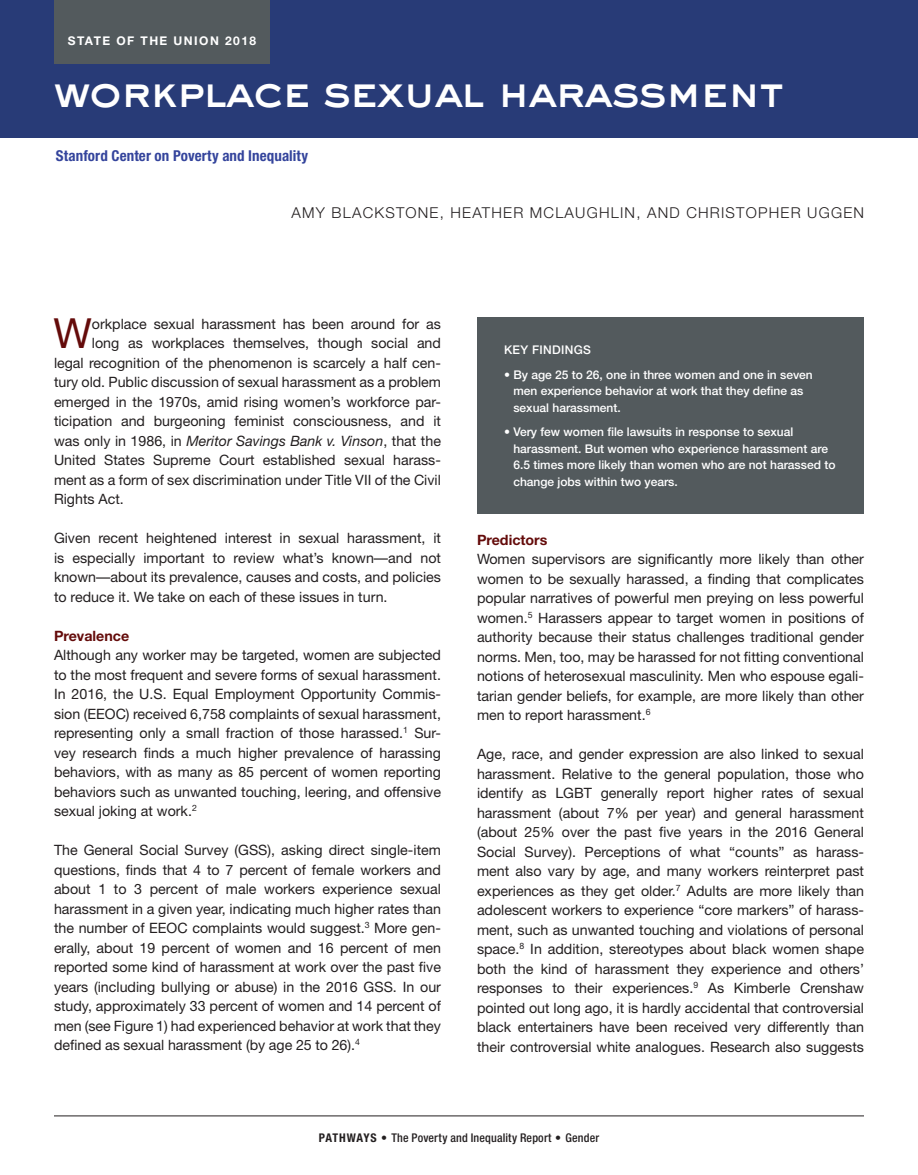
<style>
.page{position:relative;width:918px;height:1175px;background:#fff}
.page>*{position:absolute;margin:0;border:0;box-sizing:border-box;transform-origin:0 0}
.t1{font:43.5px "AT Sackers Heavy Gothic";letter-spacing:-.065em;color:#fff}
.t2{font:41.55px "Helvetica Neue";color:#640b0a}
.t3{font:300 15px "Helvetica Neue";letter-spacing:.08em;color:#231f20}
.t4{font:700 condensed 15px "Helvetica Neue";letter-spacing:.005em;color:#34449c}
.t5{font:14.25px/19.5px "Helvetica Neue";color:#231f20;text-align:justify}
.t6{font:italic 14.25px "Helvetica Neue";color:#231f20}
.t7{font:700 14.25px "Helvetica Neue";color:#640b0a}
.t8{font:500 12px/16.5px "Helvetica Neue";color:#fff}
.t9{font:500 condensed 12px "Helvetica Neue";letter-spacing:.015em;color:#231f20}
.t10{font:700 12px "Helvetica Neue";letter-spacing:.12em;color:#fff}
.t11{font:500 12px "Helvetica Neue";letter-spacing:.025em;color:#fff}
.s1{font-style:normal}
.s2{font-weight:700}
</style>
<div class="page">
<hr style="left:54px;top:1115px;width:810px;height:1px;background:#231f20">
<div style="left:0;top:0;width:918px;height:137px;background:#283b77"></div>
<div style="left:54px;top:0;width:216px;height:63px;background:#535a5d"></div>
<div style="left:477px;top:317px;width:387px;height:197px;background:#535a5d"></div>
<p class="t10" style="left:68px;top:34px;width:190px">STATE OF THE UNION 2018</p>
<h1 class="t1" style="left:54px;top:62px;width:733px">workplace sexual harassment</h1>
<p class="t4" style="left:56px;top:146px;width:254px">Stanford Center on Poverty and Inequality</p>
<p class="t3" style="left:292px;top:203px;width:574px">AMY BLACKSTONE, HEATHER MCLAUGHLIN, AND CHRISTOPHER UGGEN</p>
<h2 class="t2" style="left:54px;top:308px;width:40px">W</h2>
<p class="t5" style="left:92px;top:313px;width:351px">orkplace sexual harassment has been around for as</p>
<p class="t5" style="left:92px;top:333px;width:351px">long as workplaces themselves, though social and</p>
<p class="t5" style="left:54px;top:352px;width:389px">legal recognition of the phenomenon is scarcely a half cen-</p>
<p class="t5" style="left:54px;top:372px;width:389px">tury old. Public discussion of sexual harassment as a problem</p>
<p class="t5" style="left:54px;top:391px;width:389px">emerged in the 1970s, amid rising women’s workforce par-</p>
<p class="t5" style="left:54px;top:411px;width:389px">ticipation and burgeoning feminist consciousness, and it</p>
<p class="t6" style="left:54px;top:432px;width:388px"><span class="s1">was only in 1986, in</span> Meritor Savings Bank v. Vinson<span class="s1">, that the</span></p>
<p class="t5" style="left:54px;top:450px;width:389px">United States Supreme Court established sexual harass-</p>
<p class="t5" style="left:54px;top:469px;width:388px">ment as a form of sex discrimination under Title VII of the Civil</p>
<p class="t5" style="left:54px;top:489px;width:71px">Rights Act.</p>
<p class="t5" style="left:54px;top:528px;width:389px">Given recent heightened interest in sexual harassment, it is especially important to review what’s known—and not known—about its prevalence, causes and costs, and policies to reduce it. We take on each of these issues in turn.</p>
<p class="t7" style="left:54px;top:627px;width:77px">Prevalence</p>
<p class="t5" style="left:54px;top:645px;width:389px">Although any worker may be targeted, women are subjected to the most frequent and severe forms of sexual harassment.<br>In 2016, the U.S. Equal Employment Opportunity Commis&shy;sion (EEOC) received 6,758 complaints of sexual harassment, representing only a small fraction of those harassed.<sup>1</sup> Sur&shy;vey research finds a much higher prevalence of harassing behaviors, with as many as 85 percent of women reporting behaviors such as unwanted touching, leering, and offensive sexual joking at work.<sup>2</sup></p>
<p class="t5" style="left:54px;top:840px;width:389px">The General Social Survey (GSS), asking direct single-item questions, finds that 4 to 7 percent of female workers and about 1 to 3 percent of male workers experience sexual harassment in a given year, indicating much higher rates than the number of EEOC complaints would suggest.<sup>3</sup> More gen&shy;erally, about 19 percent of women and 16 percent of men reported some kind of harassment at work over the past five years (including bullying or abuse) in the 2016 GSS. In our study, approximately 33 percent of women and 14 percent of men (see Figure 1) had experienced behavior at work that they defined as sexual harassment (by age 25 to 26).<sup>4</sup></p>
<p class="t11" style="left:504px;top:342px;width:88px">KEY FINDINGS</p>
<p class="t8" style="left:513px;top:366px;width:301px;text-indent:-9px">• By age 25 to 26, one in three women and one in seven men experience behavior at work that they define as sexual harassment.</p>
<p class="t8" style="left:513px;top:423px;width:324px;text-indent:-9px">• Very few women file lawsuits in response to sexual harassment. But women who experience harassment are 6.5 times more likely than women who are not harassed to change jobs within two years.</p>
<p class="t7" style="left:477px;top:530px;width:72px">Predictors</p>
<p class="t5" style="left:477px;top:549px;width:389px">Women supervisors are significantly more likely than other women to be sexually harassed, a finding that complicates popular narratives of powerful men preying on less powerful women.<sup>5</sup> Harassers appear to target women in positions of authority because their status challenges traditional gender norms. Men, too, may be harassed for not fitting conventional notions of heterosexual masculinity. Men who espouse egali&shy;tarian gender beliefs, for example, are more likely than other men to report harassment.<sup>6</sup></p>
<p class="t5" style="left:477px;top:744px;width:389px">Age, race, and gender expression are also linked to sexual harassment. Relative to the general population, those who identify as LGBT generally report higher rates of sexual harassment (about 7% per year) and general harassment (about 25% over the past five years in the 2016 General Social Survey). Perceptions of what “counts” as harass&shy;ment also vary by age, and many workers reinterpret past experiences as they get older.<sup>7</sup> Adults are more likely than adolescent workers to experience “core markers” of harass&shy;ment, such as unwanted touching and violations of personal space.<sup>8</sup> In addition, stereotypes about black women shape both the kind of harassment they experience and others’ responses to their experiences.<sup>9</sup> As Kimberle Crenshaw pointed out long ago, it is hardly accidental that controversial black entertainers have been received very differently than their controversial white analogues. Research also suggests</p>
<p class="t9" style="left:319px;top:1130px;width:282px"><span class="s2">PATHWAYS •</span> The Poverty and Inequality Report <span class="s2">•</span> Gender</p>
</div>
